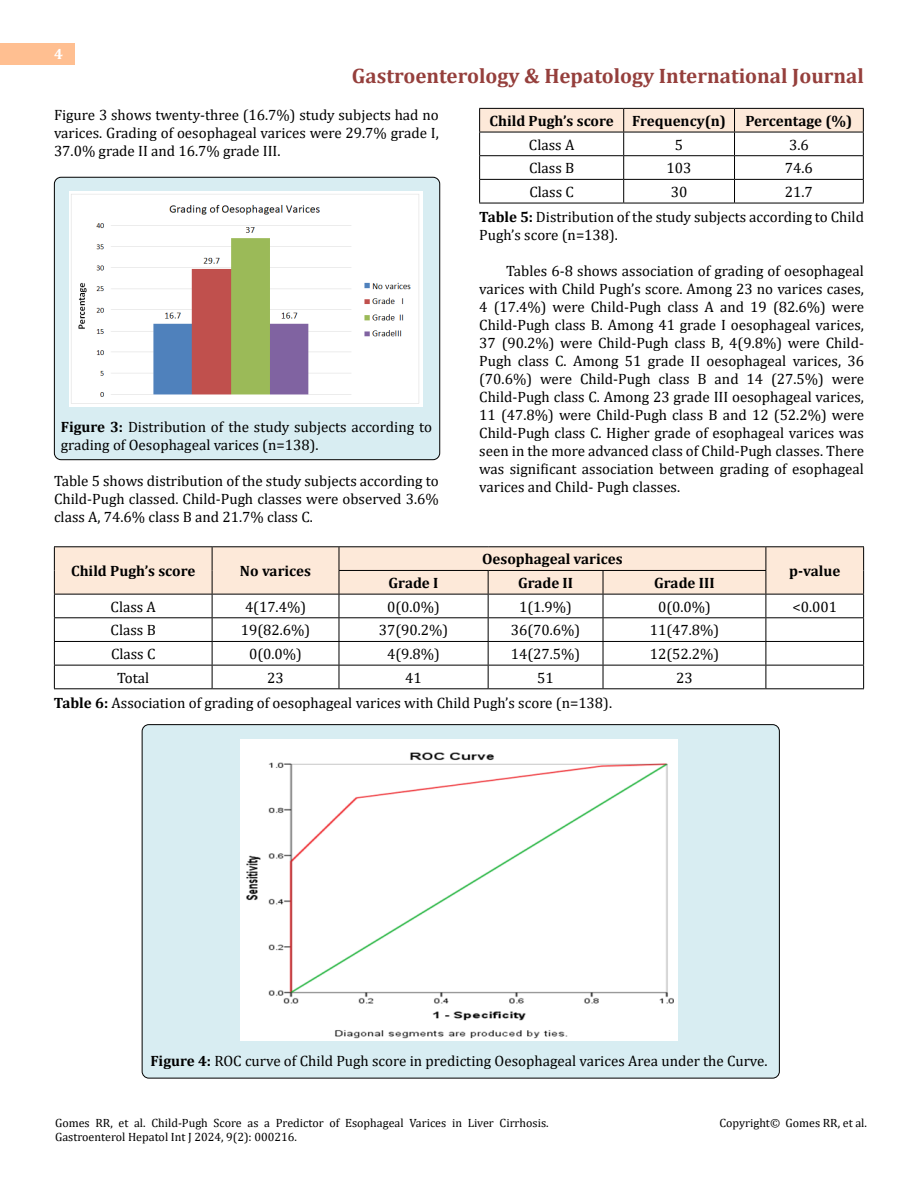
<style>
.page{position:relative;width:918px;height:1188px;background:#fff}
.page>*{position:absolute;margin:0;border:0;box-sizing:border-box;transform-origin:0 0}
.t1{font:700 21px "Cambria";color:#953f3c}
.t2{font:15px/18px "Cambria";color:#000;text-align:justify}
.t3{font:700 15px "Cambria";color:#000}
.t4{font:700 15px "Cambria";color:#fff}
.t5{font:12px/14.4px "Cambria";color:#000}
.s1{font-weight:700}
</style>
<div class="page">
<div style="left:0;top:43px;width:75px;height:21px;background:#ffbf91"></div>
<div style="left:54px;top:177px;width:386px;height:283px;background:#d8edf2;border-radius:7px"></div>
<div style="left:54px;top:177px;width:386px;height:283px;border:1px solid #000;border-radius:7px"></div>
<div style="left:142px;top:725px;width:637px;height:353px;background:#d8edf2;border-radius:7px"></div>
<img style="left:70px;top:192px;width:353px;height:215px">
<hr style="left:479px;top:203px;width:145px;height:1px;background:#000">
<hr style="left:624px;top:203px;width:111px;height:1px;background:#000">
<hr style="left:735px;top:203px;width:129px;height:1px;background:#000">
<svg style="left:479px;top:108px;width:385px;height:95px"></svg>
<hr style="left:54px;top:546px;width:158px;height:1px;background:#000">
<hr style="left:212px;top:546px;width:127px;height:1px;background:#000">
<hr style="left:339px;top:546px;width:149px;height:1px;background:#000">
<hr style="left:488px;top:546px;width:115px;height:1px;background:#000">
<hr style="left:603px;top:546px;width:163px;height:1px;background:#000">
<hr style="left:766px;top:546px;width:98px;height:1px;background:#000">
<svg style="left:54px;top:547px;width:810px;height:141px"></svg>
<hr style="left:54px;top:688px;width:158px;height:1px;background:#000">
<hr style="left:212px;top:688px;width:127px;height:1px;background:#000">
<hr style="left:339px;top:688px;width:149px;height:1px;background:#000">
<hr style="left:488px;top:688px;width:115px;height:1px;background:#000">
<hr style="left:603px;top:688px;width:163px;height:1px;background:#000">
<hr style="left:766px;top:688px;width:98px;height:1px;background:#000">
<div style="left:241px;top:739px;width:436px;height:301px;background:#fff"></div>
<p class="t4" style="left:54px;top:44px;width:10px">4</p>
<h1 class="t1" style="left:352px;top:61px;width:514px">Gastroenterology &amp; Hepatology International Journal</h1>
<p class="t2" style="left:54px;top:105px;width:386px">Figure 3 shows twenty-three (16.7%) study subjects had no varices. Grading of oesophageal varices were 29.7% grade I, 37.0% grade II and 16.7% grade III.</p>
<p class="t2" style="left:61px;top:418px;width:373px"><span class="s1">Figure 3:</span> Distribution of the study subjects according to grading of Oesophageal varices (n=138).</p>
<p class="t2" style="left:54px;top:472px;width:386px">Table 5 shows distribution of the study subjects according to Child-Pugh classed. Child-Pugh classes were observed 3.6% class A, 74.6% class B and 21.7% class C.</p>
<p class="t3" style="left:489px;top:110px;width:238px">Child Pugh’s score Frequency(n)</p>
<p class="t3" style="left:745px;top:110px;width:108px">Percentage (%)</p>
<p class="t2" style="left:529px;top:136px;width:47px">Class A</p>
<p class="t2" style="left:675px;top:136px;width:10px">5</p>
<p class="t2" style="left:789px;top:136px;width:21px">3.6</p>
<p class="t2" style="left:529px;top:159px;width:47px">Class B</p>
<p class="t2" style="left:667px;top:159px;width:26px">103</p>
<p class="t2" style="left:785px;top:159px;width:30px">74.6</p>
<p class="t2" style="left:529px;top:183px;width:46px">Class C</p>
<p class="t2" style="left:671px;top:183px;width:18px">30</p>
<p class="t2" style="left:479px;top:179px;width:386px;line-height:25.2px;text-indent:306px">21.7<br><span class="s1">Table 5:</span> Distribution of the study subjects according to Child</p>
<p class="t2" style="left:479px;top:226px;width:140px">Pugh’s score (n=138).</p>
<p class="t2" style="left:479px;top:262px;width:386px;text-indent:27px">Tables 6-8 shows association of grading of oesophageal varices with Child Pugh’s score. Among 23 no varices cases, 4 (17.4%) were Child-Pugh class A and 19 (82.6%) were Child-Pugh class B. Among 41 grade I oesophageal varices, 37 (90.2%) were Child-Pugh class B, 4(9.8%) were Child-Pugh class C. Among 51 grade II oesophageal varices, 36 (70.6%) were Child-Pugh class B and 14 (27.5%) were Child-Pugh class C. Among 23 grade III oesophageal varices, 11 (47.8%) were Child-Pugh class B and 12 (52.2%) were Child-Pugh class C. Higher grade of esophageal varices was seen in the more advanced class of Child-Pugh classes. There was significant association between grading of esophageal varices and Child- Pugh classes.</p>
<p class="t3" style="left:71px;top:561px;width:126px">Child Pugh’s score</p>
<p class="t3" style="left:240px;top:561px;width:73px">No varices</p>
<p class="t3" style="left:482px;top:549px;width:142px">Oesophageal varices</p>
<p class="t3" style="left:389px;top:572px;width:51px">Grade I</p>
<p class="t3" style="left:518px;top:572px;width:57px">Grade II</p>
<p class="t3" style="left:654px;top:572px;width:62px">Grade III</p>
<p class="t3" style="left:789px;top:561px;width:53px">p-value</p>
<p class="t2" style="left:111px;top:598px;width:47px">Class A</p>
<p class="t2" style="left:245px;top:598px;width:63px">4(17.4%)</p>
<p class="t2" style="left:387px;top:598px;width:54px">0(0.0%)</p>
<p class="t2" style="left:519px;top:598px;width:54px">1(1.9%)</p>
<p class="t2" style="left:658px;top:598px;width:54px">0(0.0%)</p>
<p class="t2" style="left:792px;top:598px;width:46px">&lt;0.001</p>
<p class="t2" style="left:111px;top:621px;width:47px">Class B</p>
<p class="t2" style="left:241px;top:621px;width:71px">19(82.6%)</p>
<p class="t2" style="left:379px;top:621px;width:71px">37(90.2%)</p>
<p class="t2" style="left:511px;top:621px;width:71px">36(70.6%)</p>
<p class="t2" style="left:650px;top:621px;width:71px">11(47.8%)</p>
<p class="t2" style="left:111px;top:645px;width:46px">Class C</p>
<p class="t2" style="left:249px;top:645px;width:54px">0(0.0%)</p>
<p class="t2" style="left:387px;top:645px;width:54px">4(9.8%)</p>
<p class="t2" style="left:511px;top:645px;width:71px">14(27.5%)</p>
<p class="t2" style="left:650px;top:645px;width:71px">12(52.2%)</p>
<p class="t2" style="left:117px;top:669px;width:34px">Total</p>
<p class="t2" style="left:267px;top:669px;width:18px">23</p>
<p class="t2" style="left:405px;top:669px;width:18px">41</p>
<p class="t2" style="left:537px;top:669px;width:18px">51</p>
<p class="t2" style="left:676px;top:669px;width:18px">23</p>
<p class="t2" style="left:54px;top:694px;width:560px"><span class="s1">Table 6:</span> Association of grading of oesophageal varices with Child Pugh’s score (n=138).</p>
<p class="t2" style="left:150px;top:1051px;width:619px"><span class="s1">Figure 4:</span> ROC curve of Child Pugh score in predicting Oesophageal varices Area under the Curve.</p>
<p class="t5" style="left:55px;top:1115px;width:495px">Gomes RR, et al. Child-Pugh Score as a Predictor of Esophageal Varices in Liver Cirrhosis.<br>Gastroenterol Hepatol Int J 2024, 9(2): 000216.</p>
<p class="t5" style="left:720px;top:1115px;width:149px">Copyright© Gomes RR, et al.</p>
</div>
